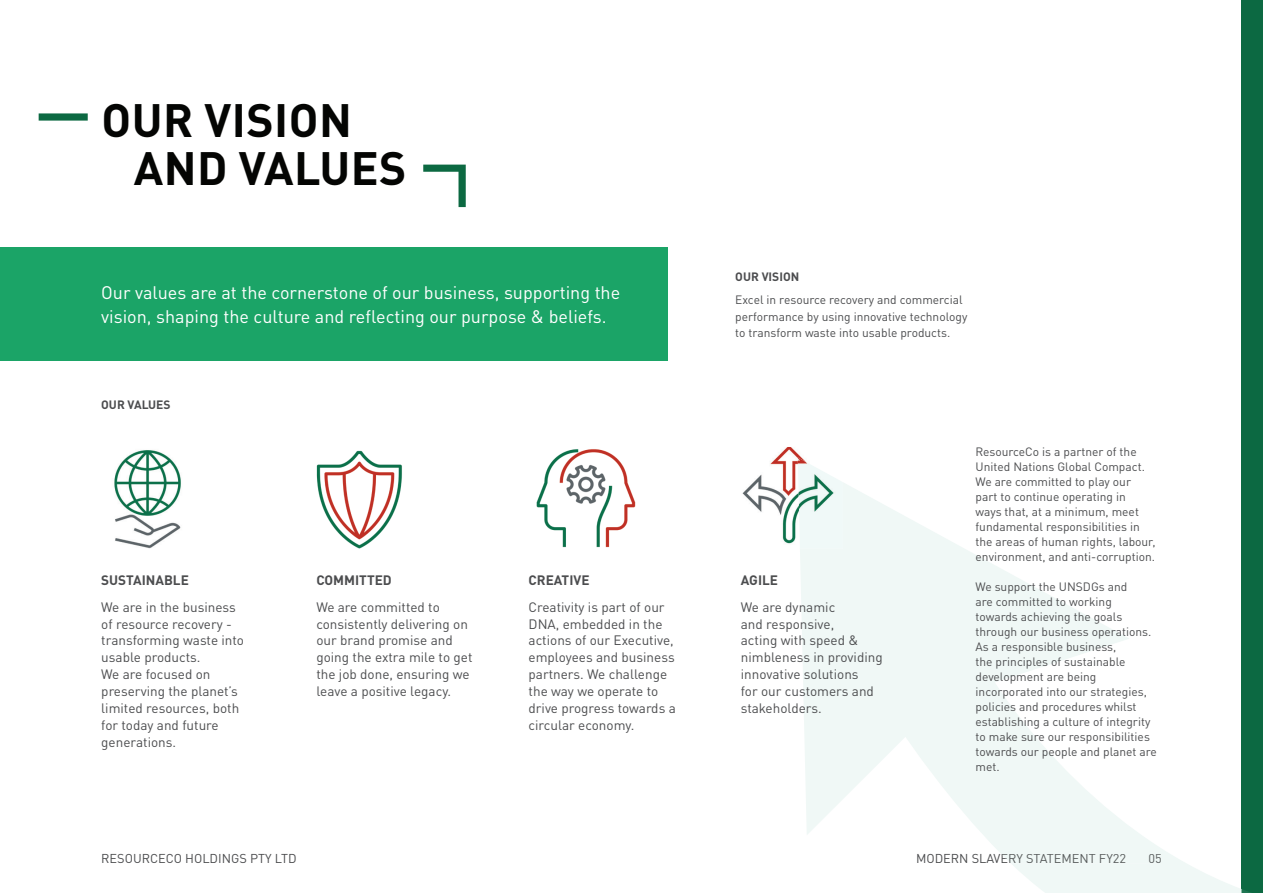
<style>
.page{position:relative;width:1263px;height:893px;background:#fff}
.page>*{position:absolute;margin:0;border:0;box-sizing:border-box;transform-origin:0 0}
.t1{font:700 46.2px/48.2px "DINOT";letter-spacing:.01em;color:#040503}
.t2{font:18px/24px "DINOT";color:#fff}
.t3{font:13.5px/17px "DINOT";color:#4c4d4f}
.t4{font:700 13.5px "DINOT";color:#4c4d4f}
.t5{font:12.75px "DINOT";color:#4c4d4f}
.t6{font:12px/15px "DINOT";color:#4c4d4f}
.t7{font:700 12px "DINOT";color:#4c4d4f}
</style>
<div class="page">
<div style="left:1242px;top:0;width:21px;height:893px;background:#0c6942"></div>
<svg style="left:800px;top:482px;width:442px;height:411px"></svg>
<svg style="left:1242px;top:889px;width:9px;height:4px"></svg>
<svg style="left:1001px;top:854px;width:160px;height:9px"></svg>
<div style="left:0;top:247px;width:668px;height:114px;background:#1ba467"></div>
<svg style="left:423px;top:165px;width:43px;height:42px"></svg>
<svg style="left:39px;top:113px;width:49px;height:8px"></svg>
<img style="left:114px;top:450px;width:67px;height:99px">
<img style="left:316px;top:450px;width:86px;height:99px">
<img style="left:536px;top:449px;width:100px;height:99px">
<img style="left:742px;top:447px;width:59px;height:97px">
<img style="left:798px;top:457px;width:45px;height:92px">
<h1 class="t1" style="left:134px;top:95px;width:274px;text-indent:-32px">OUR VISION<br>AND VALUES</h1>
<h2 class="t2" style="left:101px;top:280px;width:520px">Our values are at the cornerstone of our business, supporting the vision, shaping the culture and reflecting our purpose &amp; beliefs.</h2>
<p class="t7" style="left:101px;top:396px;width:71px">OUR VALUES</p>
<p class="t4" style="left:101px;top:571px;width:89px">SUSTAINABLE</p>
<p class="t3" style="left:101px;top:598px;width:144px">We are in the business of resource recovery - transforming waste into usable products.<br>We are focused on preserving the planet’s limited resources, both for today and future generations.</p>
<p class="t4" style="left:316px;top:571px;width:77px">COMMITTED</p>
<p class="t3" style="left:316px;top:598px;width:158px">We are committed to consistently delivering on our brand promise and going the extra mile to get the job done, ensuring we leave a positive legacy.</p>
<p class="t4" style="left:529px;top:571px;width:62px">CREATIVE</p>
<p class="t3" style="left:529px;top:598px;width:149px">Creativity is part of our<br>DNA, embedded in the actions of our Executive, employees and business partners. We challenge the way we operate to drive progress towards a circular economy.</p>
<p class="t7" style="left:735px;top:268px;width:66px">OUR VISION</p>
<p class="t6" style="left:735px;top:291px;width:234px;line-height:16.5px">Excel in resource recovery and commercial performance by using innovative technology to transform waste into usable products.</p>
<p class="t4" style="left:741px;top:571px;width:39px">AGILE</p>
<p class="t3" style="left:741px;top:598px;width:143px">We are dynamic<br>and responsive,<br>acting with speed &amp; nimbleness in providing innovative solutions<br>for our customers and stakeholders.</p>
<p class="t6" style="left:975px;top:444px;width:181px">ResourceCo is a partner of the<br>United Nations Global Compact.<br>We are committed to play our part to continue operating in<br>ways that, at a minimum, meet fundamental responsibilities in the areas of human rights, labour, environment, and anti-corruption.</p>
<p class="t6" style="left:975px;top:579px;width:183px">We support the UNSDGs and<br>are committed to working towards achieving the goals through our business operations.<br>As a responsible business,<br>the principles of sustainable development are being incorporated into our strategies, policies and procedures whilst establishing a culture of integrity to make sure our responsibilities towards our people and planet are met.</p>
<p class="t5" style="left:101px;top:851px;width:197px">RESOURCECO HOLDINGS PTY LTD</p>
<p class="t5" style="left:916px;top:851px;width:212px">MODERN SLAVERY STATEMENT FY22</p>
<p class="t5" style="left:1148px;top:851px;width:15px">05</p>
</div>
